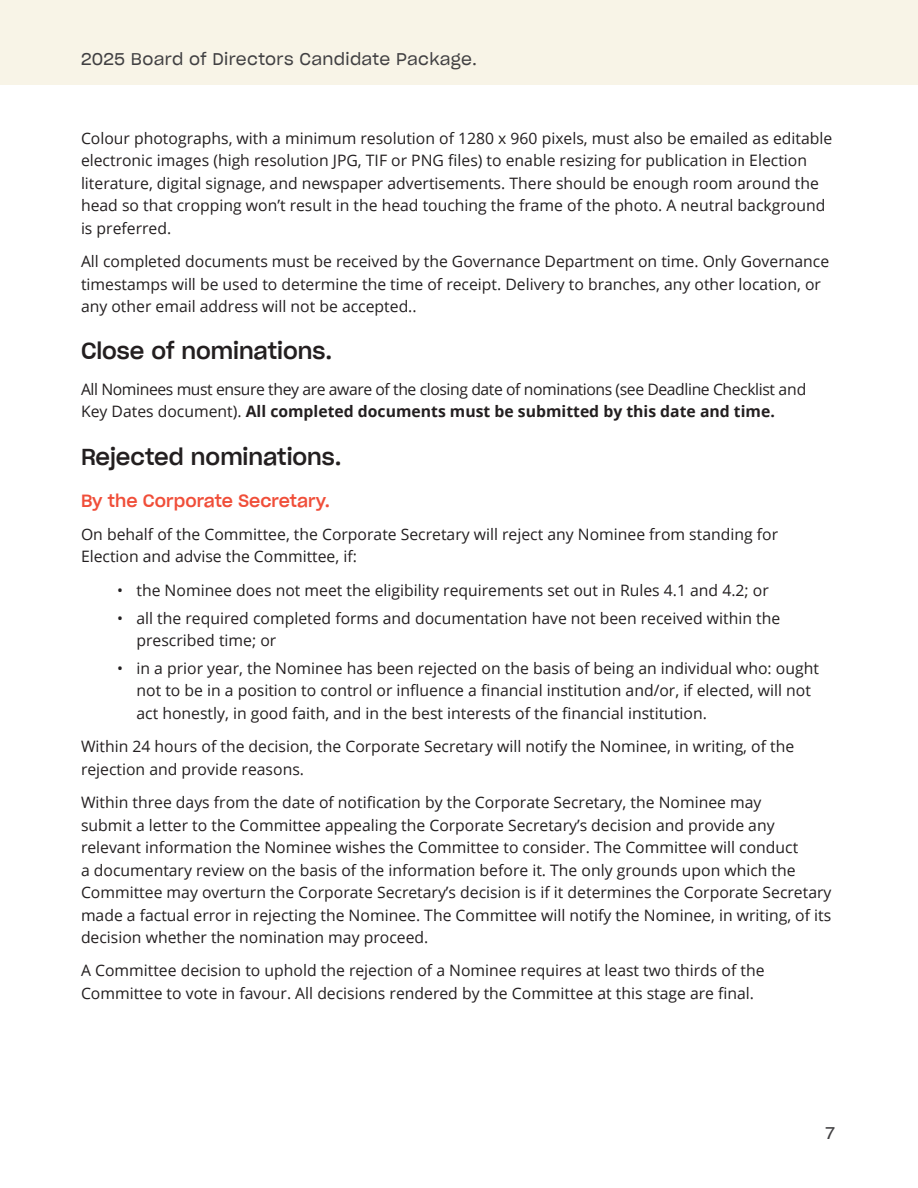
<style>
.page{position:relative;width:918px;height:1188px;background:#fff}
.page>*{position:absolute;margin:0;border:0;box-sizing:border-box;transform-origin:0 0}
.Sub-head{font:22.5px "Sharp Grotesk Medium 20";color:#231f20}
.Bold_Red_11_5pt{font:17.25px "Sharp Grotesk Medium 20";color:#f04e39}
.t1{font:16.5px "Sharp Grotesk Book 20";letter-spacing:.02em;color:#414042}
.Body{font:15.75px/22.5px "Open Sans";color:#231f20}
.Bullet_Last{font:15.75px/22.5px "Open Sans";color:#231f20}
.Bullet_Points{font:15.75px/22.5px "Open Sans";color:#231f20}
.Body-2{font:15.75px/22.5px "Open Sans";letter-spacing:-.025em;color:#231f20}
.s1{font-weight:700}
</style>
<div class="page">
<div style="left:0;top:0;width:918px;height:85px;background:#f8f4e7"></div>
<p class="t1" style="left:81px;top:46px;width:398px">2025 Board of Directors Candidate Package.</p>
<p class="Body" style="left:81px;top:126px;width:753px">Colour photographs, with a minimum resolution of 1280 x 960 pixels, must also be emailed as editable electronic images (high resolution JPG, TIF or PNG files) to enable resizing for publication in Election literature, digital signage, and newspaper advertisements. There should be enough room around the head so that cropping won’t result in the head touching the frame of the photo. A neutral background is preferred.</p>
<p class="Body" style="left:81px;top:250px;width:750px">All completed documents must be received by the Governance Department on time. Only Governance timestamps will be used to determine the time of receipt. Delivery to branches, any other location, or any other email address will not be accepted..</p>
<p class="Sub-head" style="left:81px;top:332px;width:253px">Close of nominations.</p>
<p class="Body-2" style="left:81px;top:377px;width:727px">All Nominees must ensure they are aware of the closing date of nominations (see Deadline Checklist and<br>Key Dates document). <span class="s1">All completed documents must be submitted by this date and time.</span></p>
<p class="Sub-head" style="left:81px;top:438px;width:262px">Rejected nominations.</p>
<p class="Bold_Red_11_5pt" style="left:81px;top:486px;width:250px">By the Corporate Secretary.</p>
<p class="Body" style="left:81px;top:523px;width:699px">On behalf of the Committee, the Corporate Secretary will reject any Nominee from standing for<br>Election and advise the Committee, if:</p>
<p class="Bullet_Points" style="left:117px;top:578px;width:653px">• the Nominee does not meet the eligibility requirements set out in Rules 4.1 and 4.2; or</p>
<p class="Bullet_Points" style="left:136px;top:606px;width:645px;text-indent:-20px">• all the required completed forms and documentation have not been received within the prescribed time; or</p>
<p class="Bullet_Last" style="left:136px;top:657px;width:684px;text-indent:-20px">• in a prior year, the Nominee has been rejected on the basis of being an individual who: ought not to be in a position to control or influence a financial institution and/or, if elected, will not act honestly, in good faith, and in the best interests of the financial institution.</p>
<p class="Body" style="left:81px;top:735px;width:715px">Within 24 hours of the decision, the Corporate Secretary will notify the Nominee, in writing, of the rejection and provide reasons.</p>
<p class="Body" style="left:81px;top:791px;width:752px">Within three days from the date of notification by the Corporate Secretary, the Nominee may<br>submit a letter to the Committee appealing the Corporate Secretary’s decision and provide any relevant information the Nominee wishes the Committee to consider. The Committee will conduct<br>a documentary review on the basis of the information before it. The only grounds upon which the Committee may overturn the Corporate Secretary’s decision is if it determines the Corporate Secretary made a factual error in rejecting the Nominee. The Committee will notify the Nominee, in writing, of its decision whether the nomination may proceed.</p>
<p class="Body" style="left:81px;top:959px;width:685px">A Committee decision to uphold the rejection of a Nominee requires at least two thirds of the<br>Committee to vote in favour. All decisions rendered by the Committee at this stage are final.</p>
<p class="t1" style="left:825px;top:1119px;width:11px">7</p>
</div>
